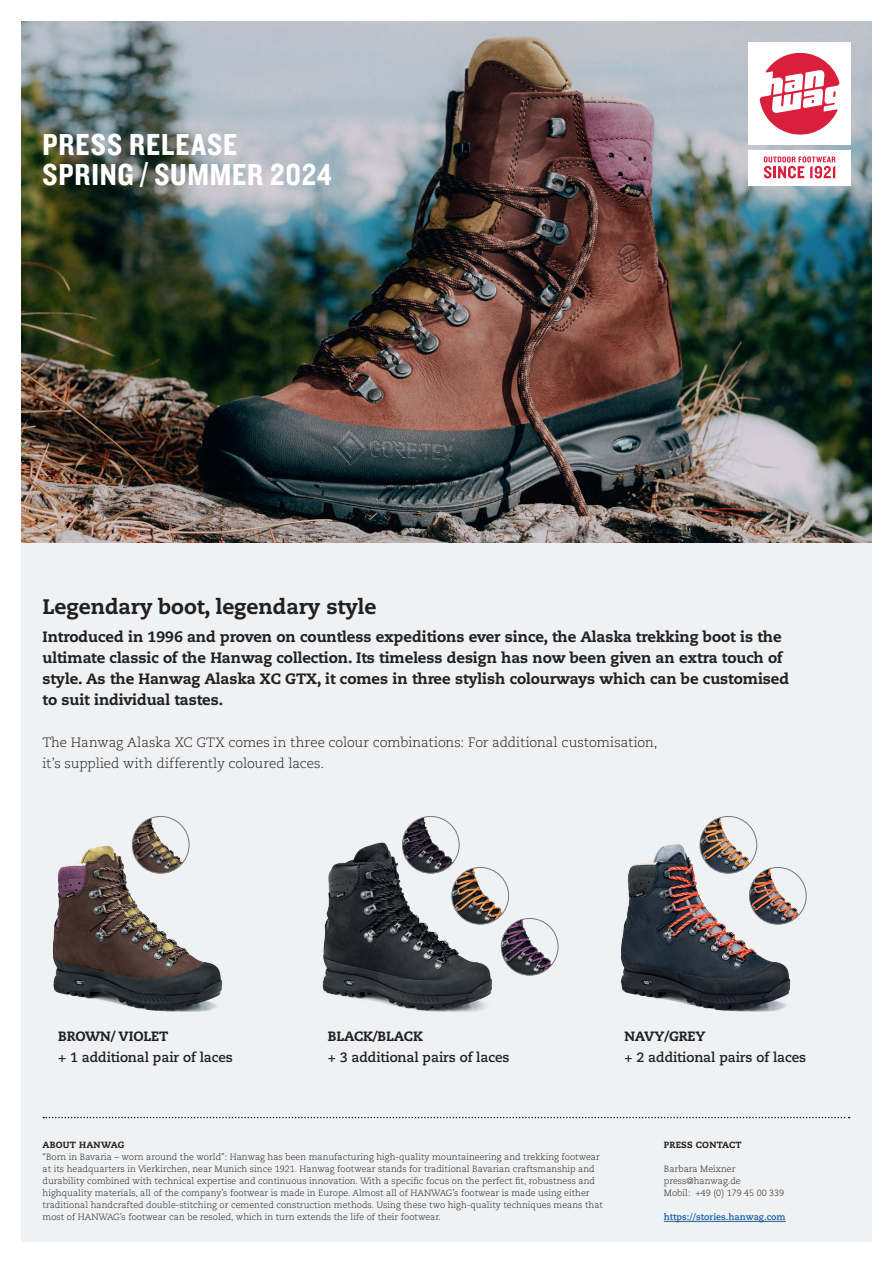
<style>
.page{position:relative;width:893px;height:1263px;background:#fff}
.page>*{position:absolute;margin:0;border:0;box-sizing:border-box;transform-origin:0 0}
.t1{font:31.5px/30px "Knockout 50 Welterweight";letter-spacing:.025em;color:#fff}
.t2{font:800 21px "Caecilia LT Std";letter-spacing:-.005em;color:#231f20}
.t3{font:800 15px/21px "Caecilia LT Std";letter-spacing:-.005em;color:#231f20}
.t4{font:300 13.5px/21px "Caecilia LT Std";letter-spacing:-.005em;color:#231f20}
.t5{font:700 13.5px "Caecilia LT Std";letter-spacing:-.005em;color:#231f20}
.t6{font:800 13.5px "Caecilia LT Std";letter-spacing:-.005em;color:#231f20}
.t7{font:300 9px/12px "Caecilia LT Std";color:#231f20}
.t8{font:700 9px "Caecilia LT Std";color:#175d9e}
.t9{font:800 9px "Caecilia LT Std";letter-spacing:.025em;color:#231f20}
</style>
<div class="page">
<div style="left:21px;top:21px;width:851px;height:1221px;background:#f0f1f2"></div>
<svg style="left:43px;top:1117px;width:807px;height:1px"></svg>
<img style="left:21px;top:21px;width:851px;height:521px">
<div style="left:748px;top:150px;width:102px;height:35px;background:#fff"></div>
<svg style="left:764px;top:156px;width:71px;height:22px"></svg>
<div style="left:748px;top:43px;width:102px;height:102px;background:#fff"></div>
<svg style="left:759px;top:52px;width:81px;height:83px"></svg>
<img style="left:53px;top:837px;width:169px;height:175px">
<img style="left:132px;top:816px;width:57px;height:57px;border-radius:28px">
<div style="left:132px;top:816px;width:58px;height:58px;border:1px solid #76787b;border-radius:50%"></div>
<img style="left:322px;top:838px;width:183px;height:174px">
<img style="left:402px;top:816px;width:57px;height:57px;border-radius:28px">
<div style="left:402px;top:816px;width:58px;height:58px;border:1px solid #76787b;border-radius:50%"></div>
<img style="left:452px;top:867px;width:57px;height:57px;border-radius:28px">
<div style="left:451px;top:867px;width:58px;height:58px;border:1px solid #76787b;border-radius:50%"></div>
<img style="left:501px;top:918px;width:57px;height:57px;border-radius:28px">
<div style="left:501px;top:918px;width:58px;height:58px;border:1px solid #76787b;border-radius:50%"></div>
<img style="left:621px;top:837px;width:181px;height:175px">
<img style="left:700px;top:816px;width:57px;height:57px;border-radius:28px">
<div style="left:699px;top:816px;width:58px;height:58px;border:1px solid #76787b;border-radius:50%"></div>
<img style="left:749px;top:867px;width:57px;height:57px;border-radius:28px">
<div style="left:749px;top:867px;width:58px;height:58px;border:1px solid #76787b;border-radius:50%"></div>
<hr style="left:664px;top:1221px;width:122px;height:1px;background:#175d9e">
<h1 class="t1" style="left:43px;top:128px;width:291px">PRESS RELEASE<br>SPRING / SUMMER 2024</h1>
<h2 class="t2" style="left:43px;top:593px;width:335px">Legendary boot, legendary style</h2>
<p class="t3" style="left:43px;top:626px;width:748px">Introduced in 1996 and proven on countless expeditions ever since, the Alaska trekking boot is the ultimate classic of the Hanwag collection. Its timeless design has now been given an extra touch of style. As the Hanwag Alaska XC GTX, it comes in three stylish colourways which can be customised to suit individual tastes.</p>
<h3 class="t4" style="left:43px;top:732px;width:617px">The Hanwag Alaska XC GTX comes in three colour combinations: For additional customisation, it’s supplied with differently coloured laces.</h3>
<h3 class="t6" style="left:58px;top:1028px;width:112px">BROWN/ VIOLET</h3>
<h3 class="t5" style="left:58px;top:1049px;width:176px">+ 1 additional pair of laces</h3>
<h3 class="t6" style="left:328px;top:1028px;width:97px">BLACK/BLACK</h3>
<h3 class="t5" style="left:328px;top:1049px;width:183px">+ 3 additional pairs of laces</h3>
<h3 class="t6" style="left:624px;top:1028px;width:82px">NAVY/GREY</h3>
<h3 class="t5" style="left:624px;top:1049px;width:183px">+ 2 additional pairs of laces</h3>
<p class="t9" style="left:43px;top:1140px;width:83px">ABOUT HANWAG</p>
<p class="t7" style="left:43px;top:1151px;width:562px">“Born in Bavaria – worn around the world”: Hanwag has been manufacturing high-quality mountaineering and trekking footwear at its headquarters in Vierkirchen, near Munich since 1921. Hanwag footwear stands for traditional Bavarian craftsmanship and durability combined with technical expertise and continuous innovation. With a specific focus on the perfect fit, robustness and highquality materials, all of the company’s footwear is made in Europe. Almost all of HANWAG’s footwear is made using either traditional handcrafted double-stitching or cemented construction methods. Using these two high-quality techniques means that most of HANWAG’s footwear can be resoled, which in turn extends the life of their footwear.</p>
<p class="t9" style="left:664px;top:1140px;width:79px">PRESS CONTACT</p>
<p class="t7" style="left:664px;top:1163px;width:122px">Barbara Meixner press@hanwag.de<br>Mobil: +49 (0) 179 45 00 339</p>
<p class="t8" style="left:664px;top:1212px;width:123px">https://stories.hanwag.com</p>
</div>
